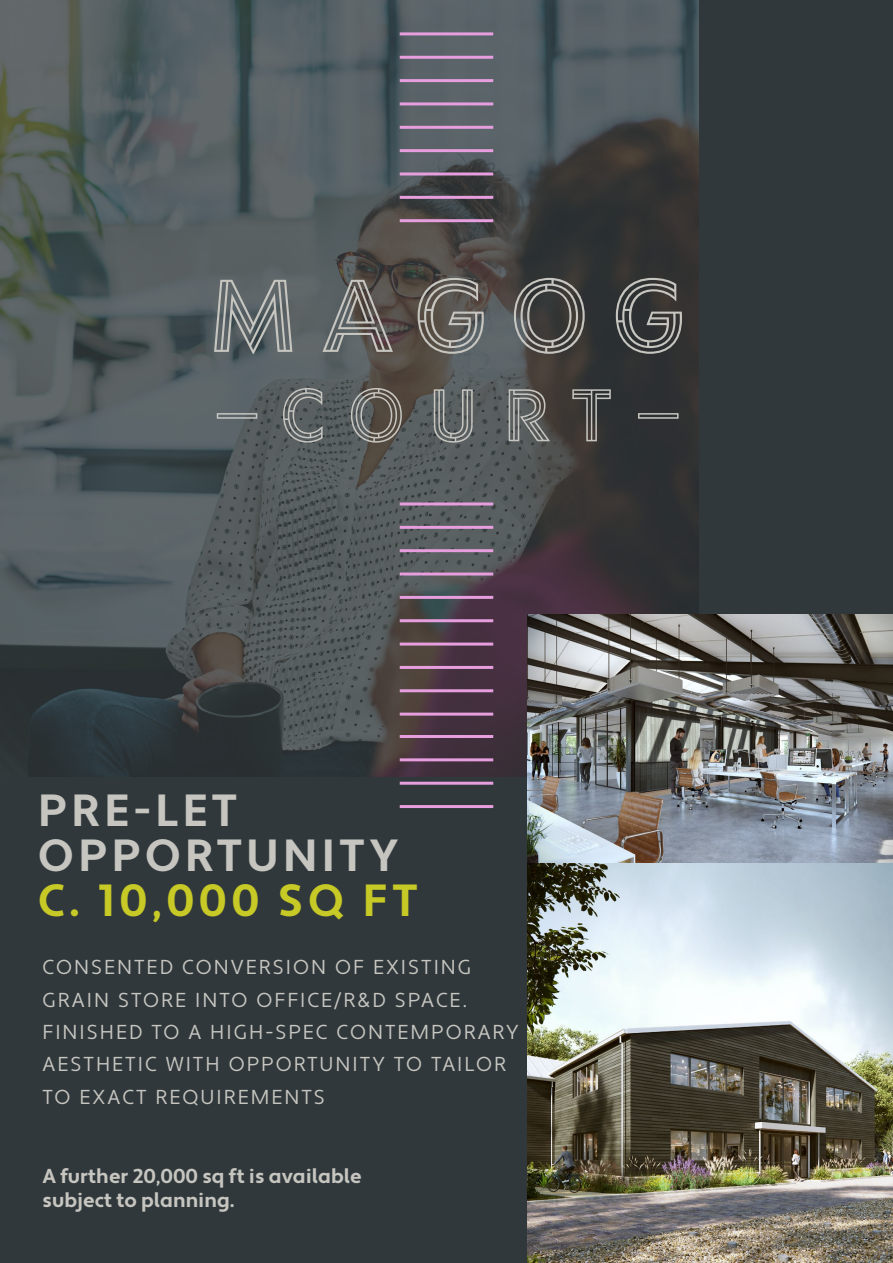
<style>
.page{position:relative;width:893px;height:1263px;background:#30383b}
.page>*{position:absolute;margin:0;border:0;box-sizing:border-box;transform-origin:0 0}
.t1{font:105.75px "Ysans Std Mondrian";letter-spacing:.2em;color:#c6c5c0}
.t2{font:76.2px "Ysans Std Mondrian";letter-spacing:.285em;color:#c6c5c0}
.t3{font:700 45px/45px "Apertura";letter-spacing:.1em;color:#c6c5c0}
.t4{font:700 45px "Apertura";letter-spacing:.1em;color:#c7c926}
.t5{font:20.1px/32.2px "Apertura";letter-spacing:.1em;color:#c6c5c0}
.t6{font:700 20.1px/24.2px "Apertura";color:#c6c5c0}
</style>
<div class="page">
<img style="left:0;top:0;width:698px;height:776px">
<hr style="left:400px;top:32px;width:93px;height:3px;background:#e69ede">
<hr style="left:400px;top:56px;width:93px;height:3px;background:#e69ede">
<hr style="left:400px;top:79px;width:93px;height:3px;background:#e69ede">
<hr style="left:400px;top:102px;width:93px;height:3px;background:#e69ede">
<hr style="left:400px;top:126px;width:93px;height:3px;background:#e69ede">
<hr style="left:400px;top:149px;width:93px;height:3px;background:#e69ede">
<hr style="left:400px;top:172px;width:93px;height:3px;background:#e69ede">
<hr style="left:400px;top:196px;width:93px;height:3px;background:#e69ede">
<hr style="left:400px;top:219px;width:93px;height:3px;background:#e69ede">
<hr style="left:400px;top:735px;width:93px;height:3px;background:#e69ede">
<hr style="left:400px;top:502px;width:93px;height:3px;background:#e69ede">
<hr style="left:400px;top:758px;width:93px;height:3px;background:#e69ede">
<hr style="left:400px;top:526px;width:93px;height:3px;background:#e69ede">
<hr style="left:400px;top:782px;width:93px;height:3px;background:#e69ede">
<hr style="left:400px;top:549px;width:93px;height:3px;background:#e69ede">
<hr style="left:400px;top:805px;width:93px;height:3px;background:#e69ede">
<hr style="left:400px;top:572px;width:93px;height:3px;background:#e69ede">
<hr style="left:400px;top:596px;width:93px;height:3px;background:#e69ede">
<hr style="left:400px;top:619px;width:93px;height:3px;background:#e69ede">
<hr style="left:400px;top:642px;width:93px;height:3px;background:#e69ede">
<hr style="left:400px;top:666px;width:93px;height:3px;background:#e69ede">
<hr style="left:400px;top:689px;width:93px;height:3px;background:#e69ede">
<hr style="left:400px;top:713px;width:93px;height:3px;background:#e69ede">
<img style="left:527px;top:615px;width:366px;height:248px">
<img style="left:527px;top:863px;width:366px;height:400px">
<h1 class="t1" style="left:207px;top:263px;width:481px">MAGOG</h1>
<h2 class="t2" style="left:216px;top:378px;width:465px">–COURT–</h2>
<h3 class="t3" style="left:38px;top:789px;width:362px">PRE-LET<br>OPPORTUNITY</h3>
<h3 class="t4" style="left:38px;top:873px;width:381px">C. 10,000 SQ FT</h3>
<p class="t5" style="left:43px;top:952px;width:478px">CONSENTED CONVERSION OF EXISTING GRAIN STORE INTO OFFICE/R&amp;D SPACE.<br>FINISHED TO A HIGH-SPEC CONTEMPORARY AESTHETIC WITH OPPORTUNITY TO TAILOR TO EXACT REQUIREMENTS</p>
<p class="t6" style="left:43px;top:1164px;width:321px">A further 20,000 sq ft is available subject to planning.</p>
</div>
